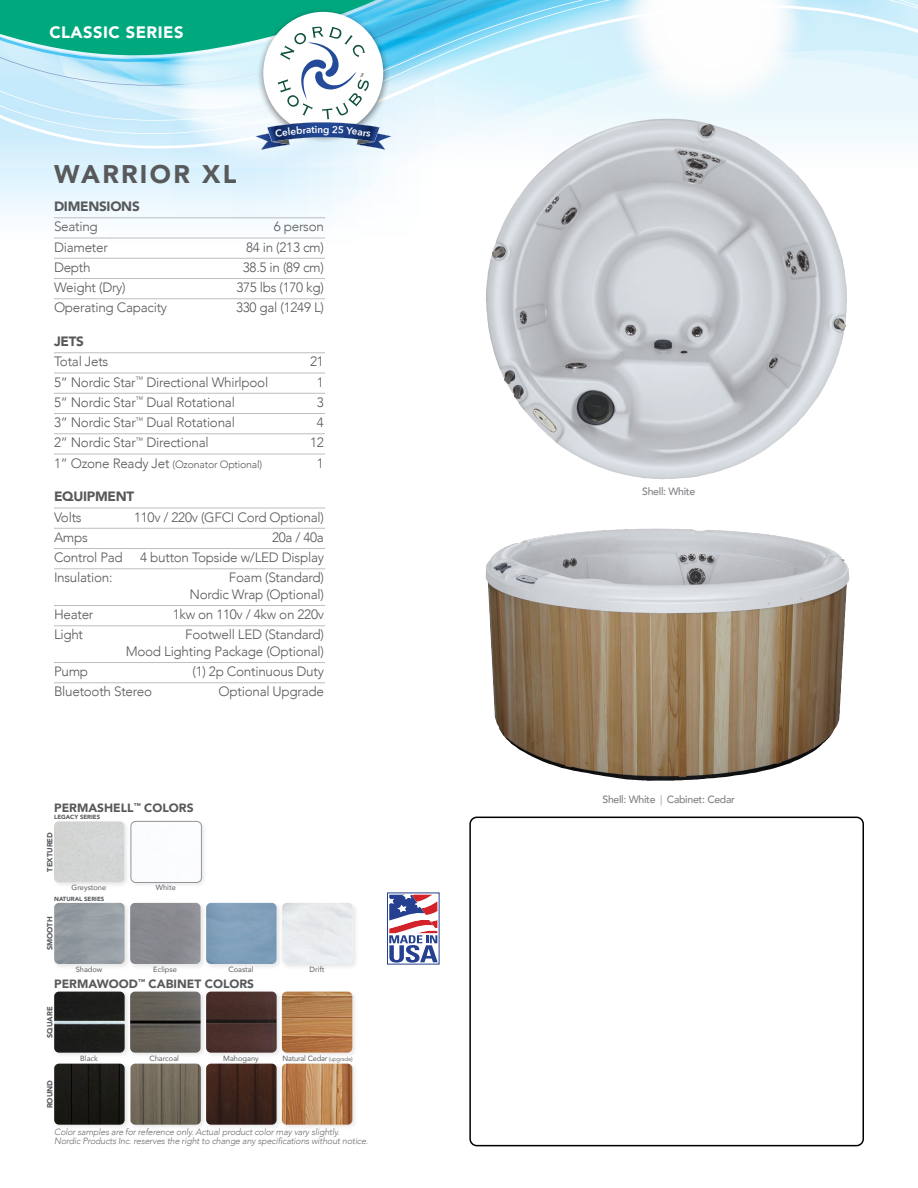
<style>
.page{position:relative;width:918px;height:1188px;background:#fff}
.page>*{position:absolute;margin:0;border:0;box-sizing:border-box;transform-origin:0 0}
.t1{font:900 25.5px "Avenir";letter-spacing:.09em;color:#58595b}
.t2{font:900 16.5px "Avenir";letter-spacing:.03em;color:#fff}
.t3{font:300 13.5px/16.5px "Avenir";letter-spacing:-.02em;color:#58595b;text-align:right}
.t4{font:900 13.5px "Avenir";letter-spacing:-.02em;color:#58595b}
.t5{font:900 12px "Avenir";color:#58595b}
.t6{font:500 10.5px "Avenir";letter-spacing:-.03em;color:#808285}
.t7{font:300 10.5px "Avenir";letter-spacing:-.02em;color:#58595b}
.t8{font:italic 300 9px/9px "Avenir";letter-spacing:-.02em;color:#6d6e71}
.t9{font:7.5px "Avenir";color:#58595b}
.t10{font:900 7.5px "Avenir";color:#58595b}
.t11{font:7.5px "Avenir";letter-spacing:-.03em;color:#58595b}
.t12{font:900 6px "Avenir";color:#58595b}
.s1{font-size:13.5px}
.s2{font-weight:300;font-size:6px}
.s3{font-weight:300}
</style>
<div class="page">
<div style="left:469px;top:817px;width:395px;height:329px;border:2px solid #000;border-radius:7px"></div>
<div style="left:52px;top:901px;width:79px;height:69px;background:#f2f3f3"></div>
<img style="left:54px;top:903px;width:71px;height:61px">
<div style="left:128px;top:901px;width:79px;height:69px;background:#f2f2f2"></div>
<img style="left:130px;top:903px;width:71px;height:61px">
<div style="left:204px;top:901px;width:79px;height:69px;background:#f2f3f3"></div>
<img style="left:206px;top:903px;width:71px;height:61px">
<div style="left:280px;top:901px;width:79px;height:69px;background:#000;opacity:.1"></div>
<img style="left:282px;top:903px;width:71px;height:61px">
<div style="left:129px;top:819px;width:78px;height:70px;background:#fbfcfe"></div>
<div style="left:131px;top:821px;width:71px;height:62px;border:1px solid #939598;border-radius:5px"></div>
<div style="left:52px;top:819px;width:79px;height:69px;background:#000;opacity:.1"></div>
<div style="left:54px;top:821px;width:70px;height:61px;background:#d3d5d4"></div>
<div style="left:204px;top:989px;width:79px;height:70px;background:#000;opacity:.1"></div>
<img style="left:207px;top:992px;width:70px;height:61px">
<div style="left:52px;top:989px;width:79px;height:70px;background:#000;opacity:.1"></div>
<img style="left:54px;top:992px;width:71px;height:61px">
<div style="left:128px;top:989px;width:79px;height:70px;background:#000;opacity:.1"></div>
<img style="left:130px;top:992px;width:71px;height:61px">
<div style="left:204px;top:1061px;width:79px;height:70px;background:#000;opacity:.1"></div>
<img style="left:207px;top:1064px;width:70px;height:61px">
<div style="left:280px;top:989px;width:79px;height:70px;background:#000;opacity:.1"></div>
<img style="left:282px;top:992px;width:70px;height:61px">
<div style="left:280px;top:1061px;width:79px;height:70px;background:#000;opacity:.1"></div>
<img style="left:282px;top:1064px;width:70px;height:61px">
<div style="left:52px;top:1061px;width:79px;height:70px;background:#000;opacity:.1"></div>
<img style="left:54px;top:1064px;width:71px;height:61px">
<div style="left:128px;top:1061px;width:79px;height:70px;background:#000;opacity:.1"></div>
<img style="left:130px;top:1064px;width:71px;height:61px">
<div style="left:387px;top:893px;width:52px;height:71px;border:1px solid #25408f"></div>
<svg style="left:389px;top:895px;width:49px;height:68px"></svg>
<svg style="left:0;top:171px;width:249px;height:128px"></svg>
<svg style="left:810px;top:0;width:108px;height:50px;background:#d0effb"></svg>
<svg style="left:249px;top:171px;width:55px;height:128px"></svg>
<svg style="left:304px;top:50px;width:614px;height:249px"></svg>
<hr style="left:54px;top:218px;width:271px;height:1px;background:#bcbec0">
<hr style="left:54px;top:238px;width:271px;height:1px;background:#bcbec0">
<hr style="left:54px;top:258px;width:271px;height:1px;background:#bcbec0">
<hr style="left:54px;top:278px;width:271px;height:1px;background:#bcbec0">
<hr style="left:54px;top:299px;width:271px;height:1px;background:#bcbec0">
<hr style="left:54px;top:353px;width:271px;height:1px;background:#bcbec0">
<hr style="left:54px;top:373px;width:271px;height:1px;background:#bcbec0">
<hr style="left:54px;top:393px;width:271px;height:1px;background:#bcbec0">
<hr style="left:54px;top:413px;width:271px;height:1px;background:#bcbec0">
<hr style="left:54px;top:434px;width:271px;height:1px;background:#bcbec0">
<hr style="left:54px;top:454px;width:271px;height:1px;background:#bcbec0">
<hr style="left:54px;top:508px;width:271px;height:1px;background:#bcbec0">
<hr style="left:54px;top:528px;width:271px;height:1px;background:#bcbec0">
<hr style="left:54px;top:548px;width:271px;height:1px;background:#bcbec0">
<hr style="left:54px;top:569px;width:271px;height:1px;background:#bcbec0">
<hr style="left:54px;top:605px;width:271px;height:1px;background:#bcbec0">
<hr style="left:54px;top:626px;width:271px;height:1px;background:#bcbec0">
<hr style="left:54px;top:662px;width:271px;height:1px;background:#bcbec0">
<hr style="left:54px;top:683px;width:271px;height:1px;background:#bcbec0">
<img style="left:486px;top:119px;width:361px;height:360px">
<img style="left:485px;top:529px;width:358px;height:252px">
<svg style="left:0;top:0;width:810px;height:171px"></svg>
<p class="t2" style="left:49px;top:18px;width:136px">CLASSIC SERIES</p>
<h1 class="t1" style="left:54px;top:152px;width:184px">WARRIOR XL</h1>
<p class="t4" style="left:54px;top:195px;width:87px">DIMENSIONS</p>
<p class="t3" style="left:54px;top:219px;width:45px">Seating</p>
<p class="t3" style="left:274px;top:219px;width:52px">6 person</p>
<p class="t3" style="left:54px;top:239px;width:55px">Diameter</p>
<p class="t3" style="left:246px;top:239px;width:79px">84 in (213 cm)</p>
<p class="t3" style="left:54px;top:259px;width:38px">Depth</p>
<p class="t3" style="left:243px;top:259px;width:83px">38.5 in (89 cm)</p>
<p class="t3" style="left:54px;top:279px;width:73px">Weight (Dry)</p>
<p class="t3" style="left:236px;top:279px;width:89px">375 lbs (170 kg)</p>
<p class="t3" style="left:54px;top:300px;width:115px">Operating Capacity</p>
<p class="t3" style="left:236px;top:300px;width:89px">330 gal (1249 L)</p>
<p class="t4" style="left:54px;top:330px;width:31px">JETS</p>
<p class="t3" style="left:54px;top:354px;width:56px">Total Jets</p>
<p class="t3" style="left:310px;top:354px;width:15px">21</p>
<p class="t3" style="left:54px;top:374px;width:216px">5” Nordic Star<sup>™</sup> Directional Whirlpool</p>
<p class="t3" style="left:317px;top:374px;width:9px">1</p>
<p class="t3" style="left:54px;top:394px;width:182px">5” Nordic Star<sup>™</sup> Dual Rotational</p>
<p class="t3" style="left:317px;top:394px;width:9px">3</p>
<p class="t3" style="left:54px;top:414px;width:182px">3” Nordic Star<sup>™</sup> Dual Rotational</p>
<p class="t3" style="left:317px;top:414px;width:9px">4</p>
<p class="t3" style="left:54px;top:435px;width:156px">2” Nordic Star<sup>™</sup> Directional</p>
<p class="t3" style="left:310px;top:435px;width:15px">12</p>
<p class="t7" style="left:54px;top:458px;width:210px"><span class="s1">1” Ozone Ready Jet</span> (Ozonator Optional)</p>
<p class="t3" style="left:317px;top:455px;width:9px">1</p>
<p class="t4" style="left:54px;top:485px;width:82px">EQUIPMENT</p>
<p class="t3" style="left:54px;top:509px;width:29px">Volts</p>
<p class="t3" style="left:134px;top:509px;width:191px">110v / 220v (GFCI Cord Optional)</p>
<p class="t3" style="left:54px;top:529px;width:35px">Amps</p>
<p class="t3" style="left:272px;top:529px;width:53px">20a / 40a</p>
<p class="t3" style="left:54px;top:549px;width:70px">Control Pad</p>
<p class="t3" style="left:140px;top:549px;width:185px">4 button Topside w/LED Display</p>
<p class="t3" style="left:54px;top:570px;width:60px">Insulation:</p>
<p class="t3" style="left:190px;top:570px;width:136px">Foam (Standard)<br>Nordic Wrap (Optional)</p>
<p class="t3" style="left:54px;top:606px;width:41px">Heater</p>
<p class="t3" style="left:173px;top:606px;width:153px">1kw on 110v / 4kw on 220v</p>
<p class="t3" style="left:54px;top:627px;width:31px">Light</p>
<p class="t3" style="left:126px;top:627px;width:200px">Footwell LED (Standard)<br>Mood Lighting Package (Optional)</p>
<p class="t3" style="left:54px;top:663px;width:36px">Pump</p>
<p class="t3" style="left:193px;top:663px;width:133px">(1) 2p Continuous Duty</p>
<p class="t3" style="left:54px;top:684px;width:100px">Bluetooth Stereo</p>
<p class="t3" style="left:219px;top:684px;width:107px">Optional Upgrade</p>
<p class="t5" style="left:54px;top:797px;width:141px">PERMASHELL<sup>™</sup> COLORS</p>
<p class="t12" style="left:54px;top:812px;width:48px">LEGACY SERIES</p>
<p class="t10" style="left:43px;top:872px;width:41px;rotate:-90deg">TEXTURED</p>
<p class="t9" style="left:72px;top:882px;width:36px">Greystone</p>
<p class="t9" style="left:156px;top:882px;width:22px">White</p>
<p class="t12" style="left:54px;top:894px;width:52px">NATURAL SERIES</p>
<p class="t10" style="left:43px;top:950px;width:35px;rotate:-90deg">SMOOTH</p>
<p class="t9" style="left:76px;top:963px;width:28px">Shadow</p>
<p class="t9" style="left:153px;top:963px;width:25px">Eclipse</p>
<p class="t9" style="left:229px;top:963px;width:27px">Coastal</p>
<p class="t9" style="left:310px;top:963px;width:17px">Drift</p>
<p class="t5" style="left:54px;top:973px;width:201px">PERMAWOOD<sup>™</sup> CABINET COLORS</p>
<p class="t10" style="left:43px;top:1038px;width:33px;rotate:-90deg">SQUARE</p>
<p class="t10" style="left:43px;top:1108px;width:30px;rotate:-90deg">ROUND</p>
<p class="t9" style="left:80px;top:1052px;width:19px">Black</p>
<p class="t9" style="left:149px;top:1052px;width:31px">Charcoal</p>
<p class="t9" style="left:223px;top:1052px;width:37px">Mahogany</p>
<p class="t11" style="left:283px;top:1052px;width:72px">Natural Cedar <span class="s2">(upgrade)</span></p>
<p class="t8" style="left:54px;top:1128px;width:316px">Color samples are for reference only. Actual product color may vary slightly.<br>Nordic Products Inc. reserves the right to change any specifications without notice.</p>
<p class="t6" style="left:642px;top:482px;width:55px">Shell: White</p>
<p class="t6" style="left:603px;top:790px;width:134px">Shell: White <span class="s3">|</span> Cabinet: Cedar</p>
</div>
